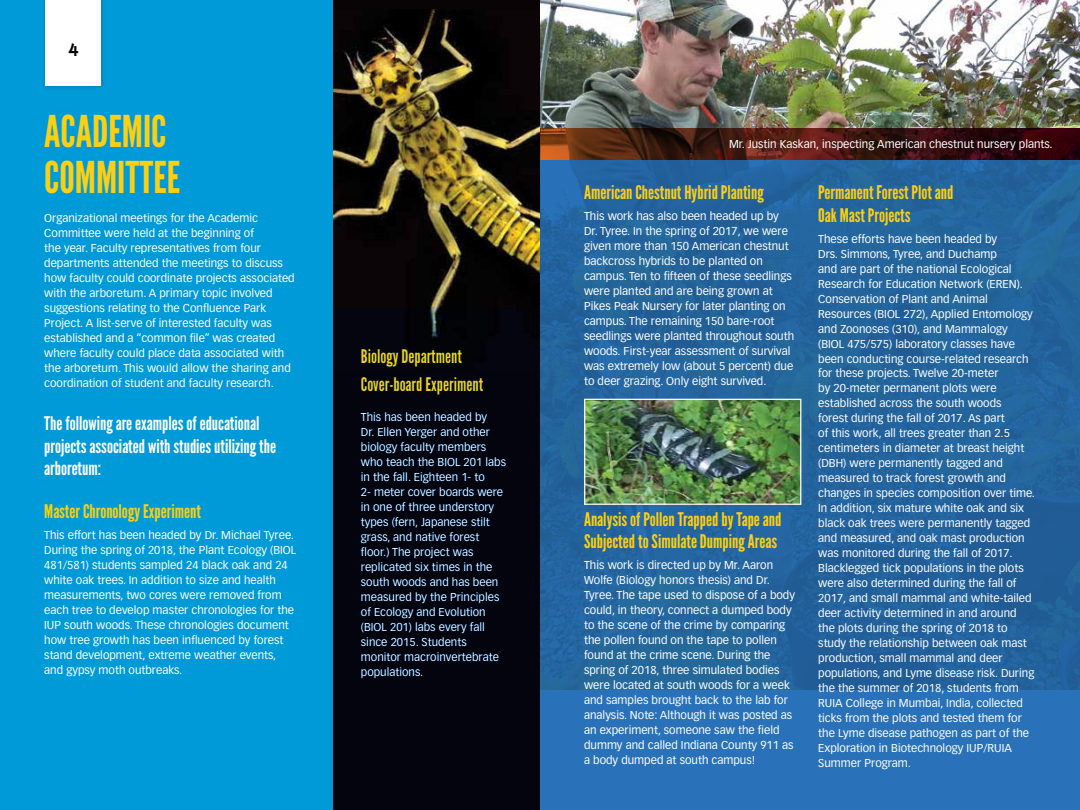
<style>
.page{position:relative;width:1080px;height:810px;background:#fff}
.page>*{position:absolute;margin:0;border:0;box-sizing:border-box;transform-origin:0 0}
.t1{font:43.75px/46.2px "League Gothic";color:#fdcf12}
.t2{font:18.75px/22.5px "League Gothic";color:#fdcf12}
.t3{font:18.75px/22.5px "League Gothic";color:#fff}
.t4{font:18.75px "Martin Gothic Bld";color:#000}
.t5{font:11.25px/15px "Vectora LH";color:#fff}
</style>
<div class="page">
<div style="left:540px;top:147px;width:540px;height:663px;background:#2972b9"></div>
<img style="left:540px;top:159px;width:540px;height:531px">
<img style="left:540px;top:0;width:540px;height:128px">
<svg style="left:540px;top:128px;width:540px;height:31px;background:#461911"></svg>
<div style="left:0;top:0;width:540px;height:810px;background:#009ad8"></div>
<div style="left:39px;top:0;width:69px;height:92px;background:#0095d2"></div>
<div style="left:45px;top:0;width:56px;height:86px;background:#fff"></div>
<img style="left:334px;top:10px;width:206px;height:297px">
<img style="left:586px;top:401px;width:213px;height:102px">
<div style="left:584px;top:399px;width:217px;height:106px;border:1px solid #fff"></div>
<div style="left:334px;top:307px;width:206px;height:503px;background:#03040d"></div>
<h2 class="t4" style="left:68px;top:37px;width:13px">4</h2>
<h1 class="t1" style="left:44px;top:108px;width:138px">ACADEMIC<br>COMMITTEE</h1>
<p class="t5" style="left:44px;top:211px;width:252px">Organizational meetings for the Academic Committee were held at the beginning of<br>the year. Faculty representatives from four departments attended the meetings to discuss how faculty could coordinate projects associated with the arboretum. A primary topic involved suggestions relating to the Confluence Park Project. A list-serve of interested faculty was established and a “common file” was created where faculty could place data associated with the arboretum. This would allow the sharing and coordination of student and faculty research.</p>
<h2 class="t3" style="left:44px;top:412px;width:233px">The following are examples of educational projects associated with studies utilizing the arboretum:</h2>
<h2 class="t2" style="left:44px;top:501px;width:158px">Master Chronology Experiment</h2>
<p class="t5" style="left:44px;top:528px;width:253px">This effort has been headed by Dr. Michael Tyree.<br>During the spring of 2018, the Plant Ecology (BIOL 481/581) students sampled 24 black oak and 24 white oak trees. In addition to size and health measurements, two cores were removed from each tree to develop master chronologies for the IUP south woods. These chronologies document how tree growth has been influenced by forest stand development, extreme weather events, and gypsy moth outbreaks.</p>
<h2 class="t2" style="left:361px;top:342px;width:124px;line-height:28.1px">Biology Department<br>Cover-board Experiment</h2>
<p class="t5" style="left:361px;top:410px;width:147px">This has been headed by<br>Dr. Ellen Yerger and other biology faculty members who teach the BIOL 201 labs in the fall. Eighteen 1- to<br>2- meter cover boards were in one of three understory types (fern, Japanese stilt grass, and native forest floor.) The project was replicated six times in the south woods and has been measured by the Principles of Ecology and Evolution (BIOL 201) labs every fall since 2015. Students monitor macroinvertebrate populations.</p>
<p class="t5" style="left:729px;top:137px;width:325px">Mr. Justin Kaskan, inspecting American chestnut nursery plants.</p>
<h2 class="t2" style="left:584px;top:182px;width:181px">American Chestnut Hybrid Planting</h2>
<p class="t5" style="left:584px;top:209px;width:212px">This work has also been headed up by Dr. Tyree. In the spring of 2017, we were given more than 150 American chestnut backcross hybrids to be planted on campus. Ten to fifteen of these seedlings were planted and are being grown at Pikes Peak Nursery for later planting on campus. The remaining 150 bare-root seedlings were planted throughout south woods. First-year assessment of survival was extremely low (about 5 percent) due to deer grazing. Only eight survived.</p>
<h2 class="t2" style="left:584px;top:508px;width:199px">Analysis of Pollen Trapped by Tape and<br>Subjected to Simulate Dumping Areas</h2>
<p class="t5" style="left:584px;top:557px;width:212px">This work is directed up by Mr. Aaron Wolfe (Biology honors thesis) and Dr.<br>Tyree. The tape used to dispose of a body could, in theory, connect a dumped body to the scene of the crime by comparing the pollen found on the tape to pollen found at the crime scene. During the spring of 2018, three simulated bodies were located at south woods for a week and samples brought back to the lab for analysis. Note: Although it was posted as an experiment, someone saw the field dummy and called Indiana County 911 as a body dumped at south campus!</p>
<h2 class="t2" style="left:818px;top:182px;width:137px">Permanent Forest Plot and<br>Oak Mast Projects</h2>
<p class="t5" style="left:818px;top:231px;width:218px">These efforts have been headed by<br>Drs. Simmons, Tyree, and Duchamp<br>and are part of the national Ecological Research for Education Network (EREN).<br>Conservation of Plant and Animal Resources (BIOL 272), Applied Entomology and Zoonoses (310), and Mammalogy (BIOL 475/575) laboratory classes have been conducting course-related research for these projects. Twelve 20-meter<br>by 20-meter permanent plots were established across the south woods<br>forest during the fall of 2017. As part<br>of this work, all trees greater than 2.5 centimeters in diameter at breast height (DBH) were permanently tagged and measured to track forest growth and changes in species composition over time.<br>In addition, six mature white oak and six black oak trees were permanently tagged and measured, and oak mast production was monitored during the fall of 2017.<br>Blacklegged tick populations in the plots were also determined during the fall of 2017, and small mammal and white-tailed deer activity determined in and around the plots during the spring of 2018 to study the relationship between oak mast production, small mammal and deer populations, and Lyme disease risk. During the the summer of 2018, students from RUIA College in Mumbai, India, collected ticks from the plots and tested them for the Lyme disease pathogen as part of the Exploration in Biotechnology IUP/RUIA Summer Program.</p>
</div>
